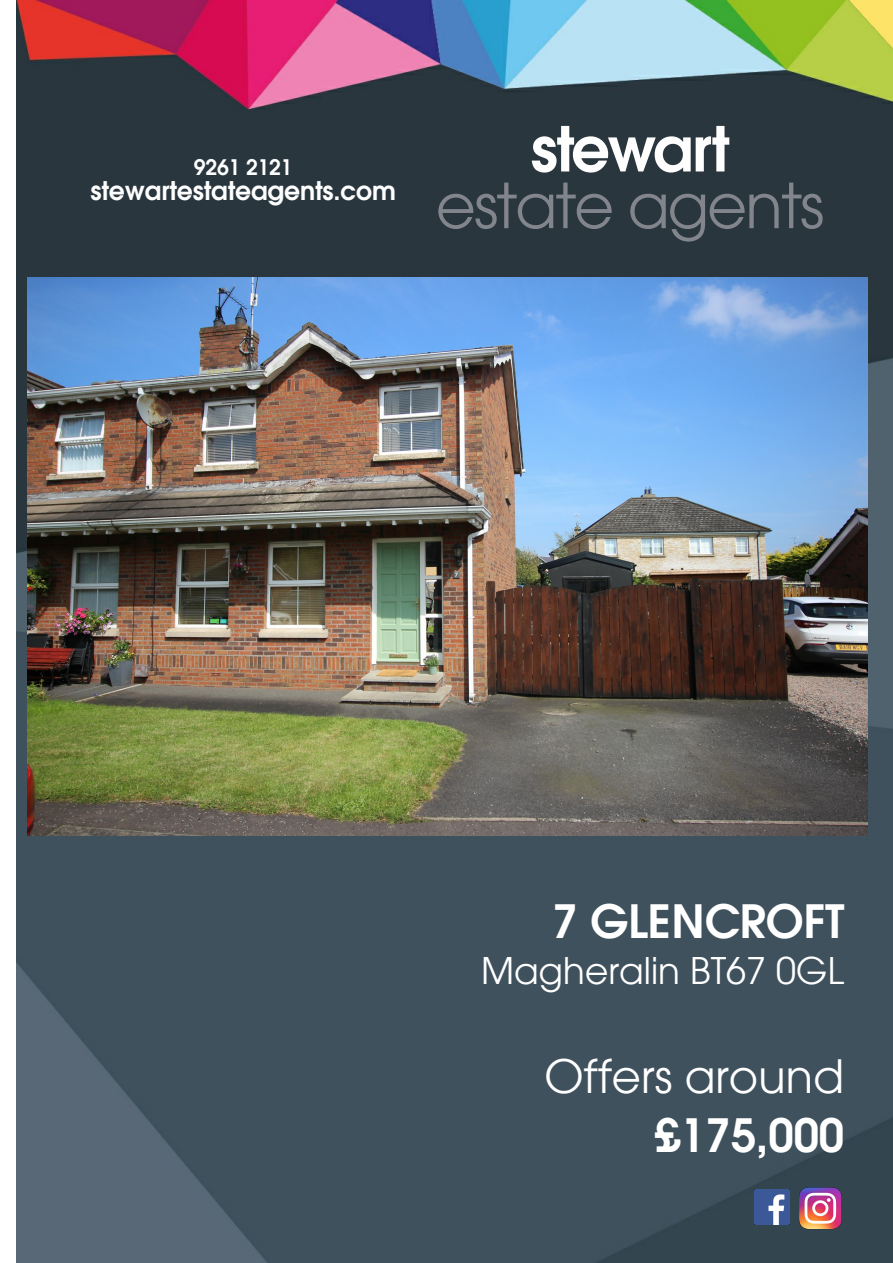
<style>
.page{position:relative;width:893px;height:1263px;background:#fff}
.page>*{position:absolute;margin:0;border:0;box-sizing:border-box;transform-origin:0 0}
.t1{font:61.35px "Avant Garde";letter-spacing:-.03em;color:#82858c}
.t2{font:600 61.35px "Avant Garde";letter-spacing:-.04em;color:#fefefe}
.t3{font:600 45px "Avant Garde";color:#fff}
.t4{font:45px "Avant Garde";color:#fff}
.t5{font:36px "Avant Garde";color:#fff}
.t6{font:600 25.2px "Avant Garde";letter-spacing:-.005em;color:#fefefe}
.t7{font:600 21px "Avant Garde";letter-spacing:-.005em;color:#fefefe}
</style>
<div class="page">
<img style="left:16px;top:1px;width:877px;height:1262px">
<img style="left:27px;top:277px;width:840px;height:558px">
<img style="left:798px;top:1185px;width:46px;height:47px">
<img style="left:754px;top:1190px;width:35px;height:34px">
<p class="t7" style="left:194px;top:159px;width:100px">9261 2121</p>
<p class="t6" style="left:91px;top:181px;width:307px">stewartestateagents.com</p>
<h1 class="t2" style="left:531px;top:125px;width:200px">stewart</h1>
<h1 class="t1" style="left:436px;top:182px;width:389px">estate agents</h1>
<h2 class="t3" style="left:552px;top:905px;width:293px">7 GLENCROFT</h2>
<h3 class="t5" style="left:481px;top:957px;width:365px">Magheralin BT67 0GL</h3>
<h2 class="t4" style="left:544px;top:1059px;width:301px">Offers around</h2>
<h2 class="t3" style="left:655px;top:1118px;width:190px">£175,000</h2>
</div>
